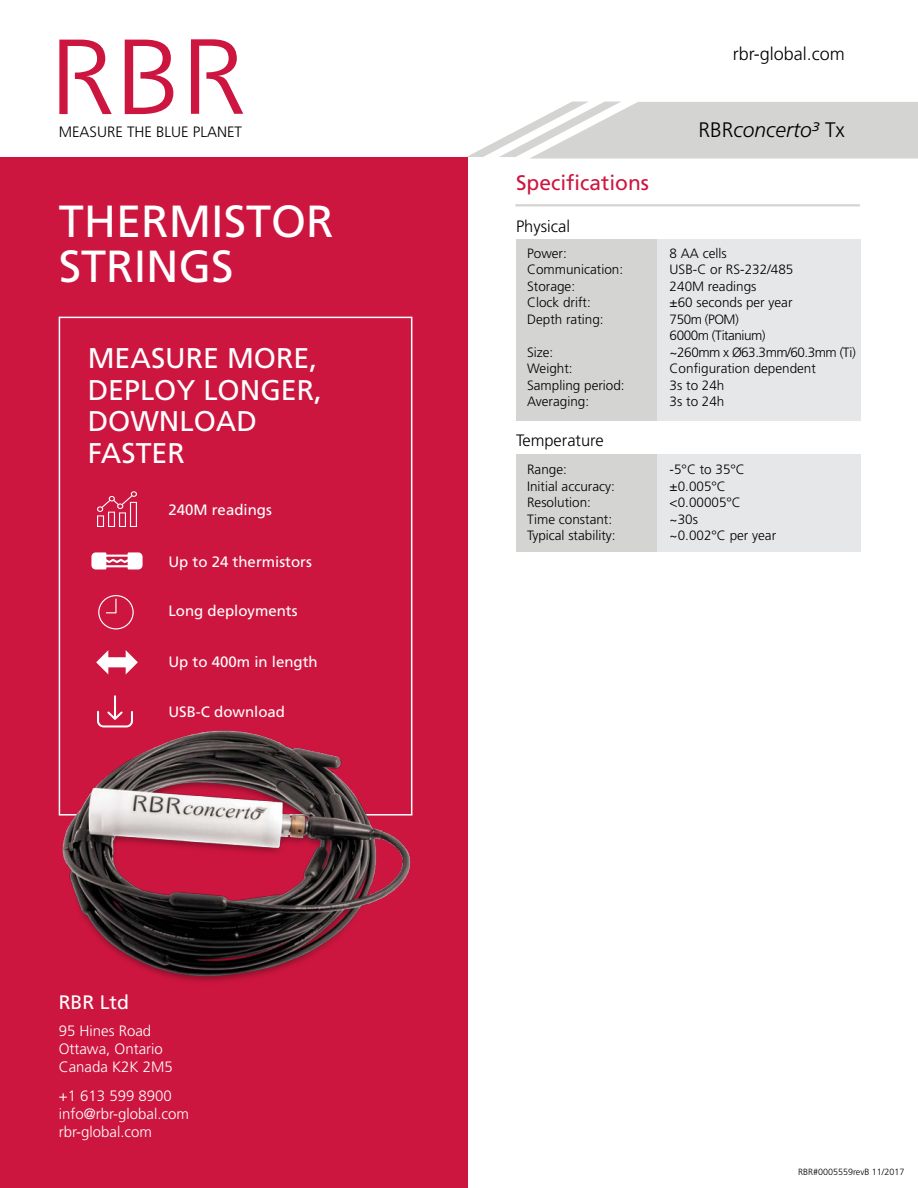
<style>
.page{position:relative;width:918px;height:1188px;background:#fff}
.page>*{position:absolute;margin:0;border:0;box-sizing:border-box;transform-origin:0 0}
.t1{font:45px/45px "Frutiger LT Std";color:#fff}
.t2{font:28.5px/31.5px "Frutiger LT Std";color:#fff}
.t3{font:italic 300 21px "Frutiger LT Std";color:#000}
.t4{font:21px "Frutiger LT Std";color:#cd163f}
.t5{font:19.5px "Frutiger LT Std";color:#fff}
.t6{font:300 18px "Frutiger LT Std";color:#000}
.t7{font:300 16.5px "Frutiger LT Std";color:#000}
.t8{font:300 15px/18px "Frutiger LT Std";color:#fff}
.t9{font:15px "Frutiger LT Std";color:#fff}
.t10{font:300 15px "Frutiger LT Std";color:#000}
.t11{font:300 13.5px "Frutiger LT Std";color:#000}
.t12{font:300 13.5px/16.5px "Frutiger LT Std";letter-spacing:-.035em;color:#000}
.t13{font:300 9px "Frutiger LT Std";color:#000}
.s1{font-style:normal}
</style>
<div class="page">
<div style="left:0;top:157px;width:467px;height:1031px;background:#cd163f"></div>
<div style="left:516px;top:240px;width:141px;height:181px;background:#d4d4d3"></div>
<div style="left:657px;top:240px;width:204px;height:181px;background:#e6e7e8"></div>
<div style="left:516px;top:454px;width:141px;height:97px;background:#d4d4d3"></div>
<div style="left:657px;top:454px;width:204px;height:97px;background:#e6e7e8"></div>
<img style="left:60px;top:713px;width:352px;height:269px">
<svg style="left:97px;top:695px;width:36px;height:32px"></svg>
<svg style="left:91px;top:552px;width:52px;height:17px"></svg>
<svg style="left:96px;top:650px;width:42px;height:24px"></svg>
<svg style="left:467px;top:102px;width:451px;height:57px"></svg>
<svg style="left:97px;top:491px;width:40px;height:36px"></svg>
<svg style="left:125px;top:40px;width:48px;height:74px"></svg>
<svg style="left:59px;top:40px;width:53px;height:74px"></svg>
<svg style="left:191px;top:39px;width:52px;height:75px"></svg>
<hr style="left:515px;top:204px;width:345px;height:2px;background:#d4d4d3">
<svg style="left:98px;top:595px;width:36px;height:34px"></svg>
<h3 class="t6" style="left:733px;top:43px;width:114px">rbr-global.com</h3>
<p class="t10" style="left:59px;top:123px;width:185px">MEASURE THE BLUE PLANET</p>
<h3 class="t3" style="left:699px;top:118px;width:148px"><span class="s1">RBR</span>concerto³ <span class="s1">Tx</span></h3>
<h3 class="t4" style="left:516px;top:170px;width:135px">Specifications</h3>
<h1 class="t1" style="left:59px;top:199px;width:277px">THERMISTOR<br>STRINGS</h1>
<h2 class="t2" style="left:88px;top:343px;width:236px">MEASURE MORE,<br>DEPLOY LONGER,<br>DOWNLOAD<br>FASTER</h2>
<p class="t9" style="left:168px;top:501px;width:105px">240M readings</p>
<p class="t9" style="left:168px;top:553px;width:145px">Up to 24 thermistors</p>
<p class="t9" style="left:168px;top:602px;width:131px">Long deployments</p>
<p class="t9" style="left:168px;top:653px;width:151px">Up to 400m in length</p>
<p class="t9" style="left:168px;top:703px;width:118px">USB-C download</p>
<h3 class="t5" style="left:59px;top:991px;width:72px">RBR Ltd</h3>
<p class="t8" style="left:59px;top:1022px;width:116px">95 Hines Road<br>Ottawa, Ontario<br>Canada K2K 2M5</p>
<p class="t8" style="left:59px;top:1087px;width:132px">+1 613 599 8900 info@rbr-global.com rbr-global.com</p>
<p class="t7" style="left:516px;top:217px;width:56px">Physical</p>
<p class="t11" style="left:527px;top:245px;width:41px">Power:</p>
<p class="t11" style="left:670px;top:245px;width:59px">8 AA cells</p>
<p class="t11" style="left:527px;top:262px;width:98px">Communication:</p>
<p class="t11" style="left:670px;top:262px;width:125px">USB-C or RS-232/485</p>
<p class="t11" style="left:527px;top:278px;width:50px">Storage:</p>
<p class="t11" style="left:670px;top:278px;width:88px">240M readings</p>
<p class="t11" style="left:527px;top:295px;width:65px">Clock drift:</p>
<p class="t11" style="left:670px;top:295px;width:124px">±60 seconds per year</p>
<p class="t11" style="left:527px;top:311px;width:78px">Depth rating:</p>
<p class="t12" style="left:670px;top:311px;width:98px">750m (POM)<br>6000m (Titanium)</p>
<p class="t11" style="left:527px;top:344px;width:28px">Size:</p>
<p class="t12" style="left:670px;top:344px;width:188px">~260mm x Ø63.3mm/60.3mm (Ti)</p>
<p class="t11" style="left:527px;top:361px;width:47px">Weight:</p>
<p class="t11" style="left:670px;top:361px;width:148px">Configuration dependent</p>
<p class="t11" style="left:527px;top:377px;width:99px">Sampling period:</p>
<p class="t11" style="left:670px;top:377px;width:56px">3s to 24h</p>
<p class="t11" style="left:527px;top:394px;width:64px">Averaging:</p>
<p class="t11" style="left:670px;top:394px;width:56px">3s to 24h</p>
<p class="t7" style="left:516px;top:431px;width:89px">Temperature</p>
<p class="t11" style="left:527px;top:462px;width:41px">Range:</p>
<p class="t11" style="left:670px;top:462px;width:77px">-5°C to 35°C</p>
<p class="t11" style="left:527px;top:479px;width:89px">Initial accuracy:</p>
<p class="t11" style="left:670px;top:479px;width:58px">±0.005°C</p>
<p class="t11" style="left:527px;top:495px;width:65px">Resolution:</p>
<p class="t11" style="left:670px;top:495px;width:73px">&lt;0.00005°C</p>
<p class="t11" style="left:527px;top:512px;width:87px">Time constant:</p>
<p class="t11" style="left:670px;top:512px;width:30px">~30s</p>
<p class="t11" style="left:527px;top:528px;width:90px">Typical stability:</p>
<p class="t11" style="left:670px;top:528px;width:108px">~0.002°C per year</p>
<p class="t13" style="left:798px;top:1166px;width:108px">RBR#0005559revB 11/2017</p>
</div>
